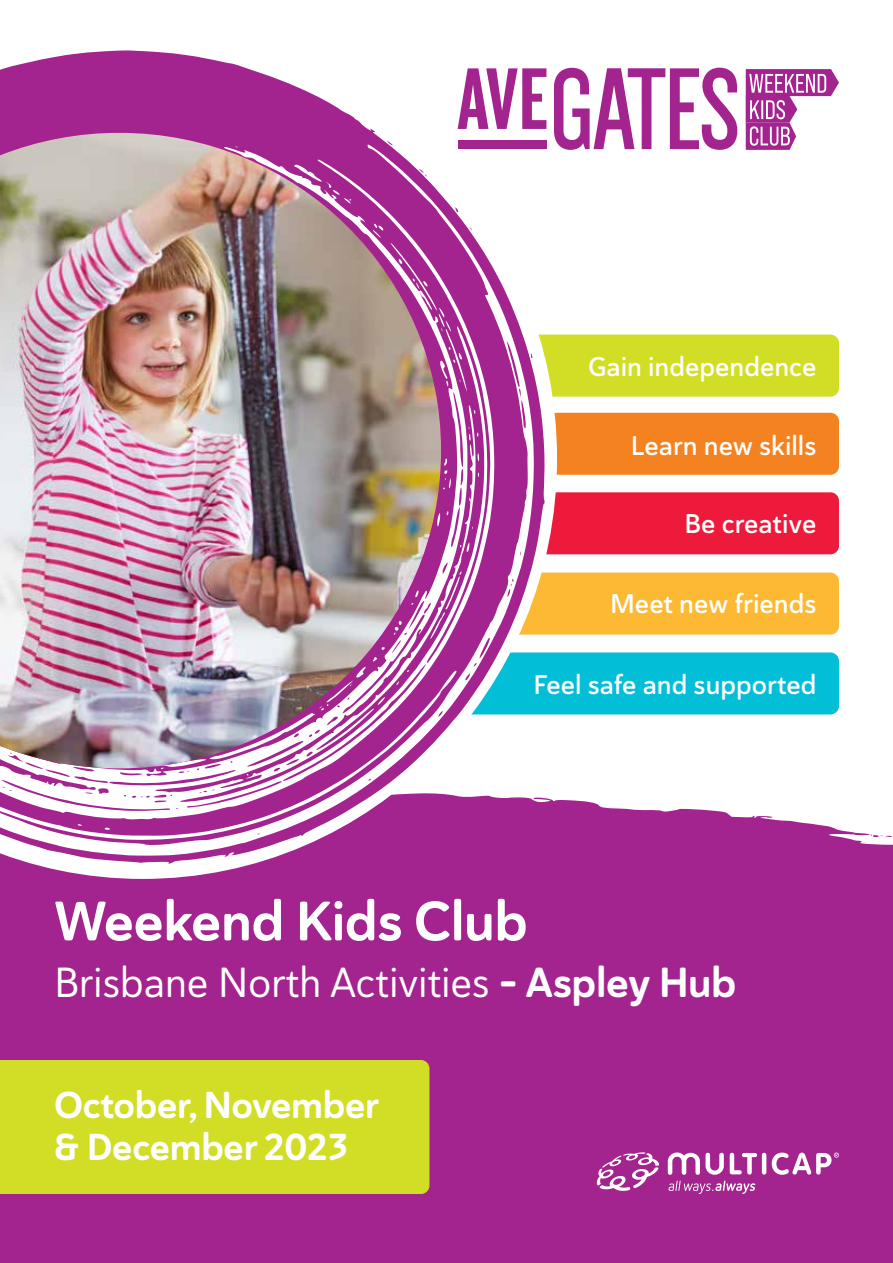
<style>
.page{position:relative;width:893px;height:1263px;background:#fff}
.page>*{position:absolute;margin:0;border:0;box-sizing:border-box;transform-origin:0 0}
.t1{font:55.5px "Haboro Soft Nor Bol";letter-spacing:-.01em;color:#fff}
.t2{font:42px "Haboro Soft Nor Reg";letter-spacing:-.01em;color:#fff}
.t3{font:37.5px/42px "Haboro Soft Nor Bol";letter-spacing:-.01em;color:#fff}
.t4{font:27px "Haboro Soft Nor Dem";color:#fff}
.s1{font-family:"Haboro Soft Nor Bol"}
</style>
<div class="page">
<div style="left:0;top:1237px;width:893px;height:26px;background:#a3238f"></div>
<div style="left:0;top:800px;width:893px;height:437px;background:#a3238f"></div>
<div style="left:403px;top:335px;width:436px;height:62px;background:#d2de26;border-radius:9px"></div>
<div style="left:415px;top:413px;width:424px;height:62px;background:#f58220;border-radius:9px"></div>
<div style="left:427px;top:492px;width:412px;height:62px;background:#ed1a3b;border-radius:9px"></div>
<div style="left:439px;top:573px;width:400px;height:62px;background:#fdb933;border-radius:9px"></div>
<div style="left:300px;top:652px;width:539px;height:62px;background:#03bed7;border-radius:9px"></div>
<svg style="left:0;top:68px;width:557px;height:811px"></svg>
<svg style="left:0;top:50px;width:545px;height:814px"></svg>
<img style="left:0;top:133px;width:441px;height:635px">
<div style="left:458px;top:140px;width:88px;height:9px;background:#a3238f"></div>
<svg style="left:458px;top:68px;width:88px;height:61px"></svg>
<svg style="left:746px;top:69px;width:93px;height:81px"></svg>
<svg style="left:554px;top:68px;width:184px;height:82px"></svg>
<div style="left:0;top:1060px;width:429px;height:134px;background:#d2de26"></div>
<svg style="left:597px;top:1152px;width:62px;height:39px"></svg>
<hr style="left:762px;top:1153px;width:4px;height:21px;background:#fff;border-radius:2px">
<svg style="left:772px;top:1152px;width:67px;height:23px"></svg>
<svg style="left:668px;top:1152px;width:89px;height:42px"></svg>
<p class="t4" style="left:588px;top:349px;width:230px">Gain independence</p>
<p class="t4" style="left:631px;top:427px;width:187px">Learn new skills</p>
<p class="t4" style="left:684px;top:506px;width:133px">Be creative</p>
<p class="t4" style="left:610px;top:586px;width:208px">Meet new friends</p>
<p class="t4" style="left:533px;top:667px;width:284px">Feel safe and supported</p>
<h1 class="t1" style="left:54px;top:885px;width:475px">Weekend Kids Club</h1>
<h2 class="t2" style="left:54px;top:955px;width:684px">Brisbane North Activities <span class="s1">- Aspley Hub</span></h2>
<h3 class="t3" style="left:54px;top:1084px;width:327px">October, November &amp; December 2023</h3>
</div>
